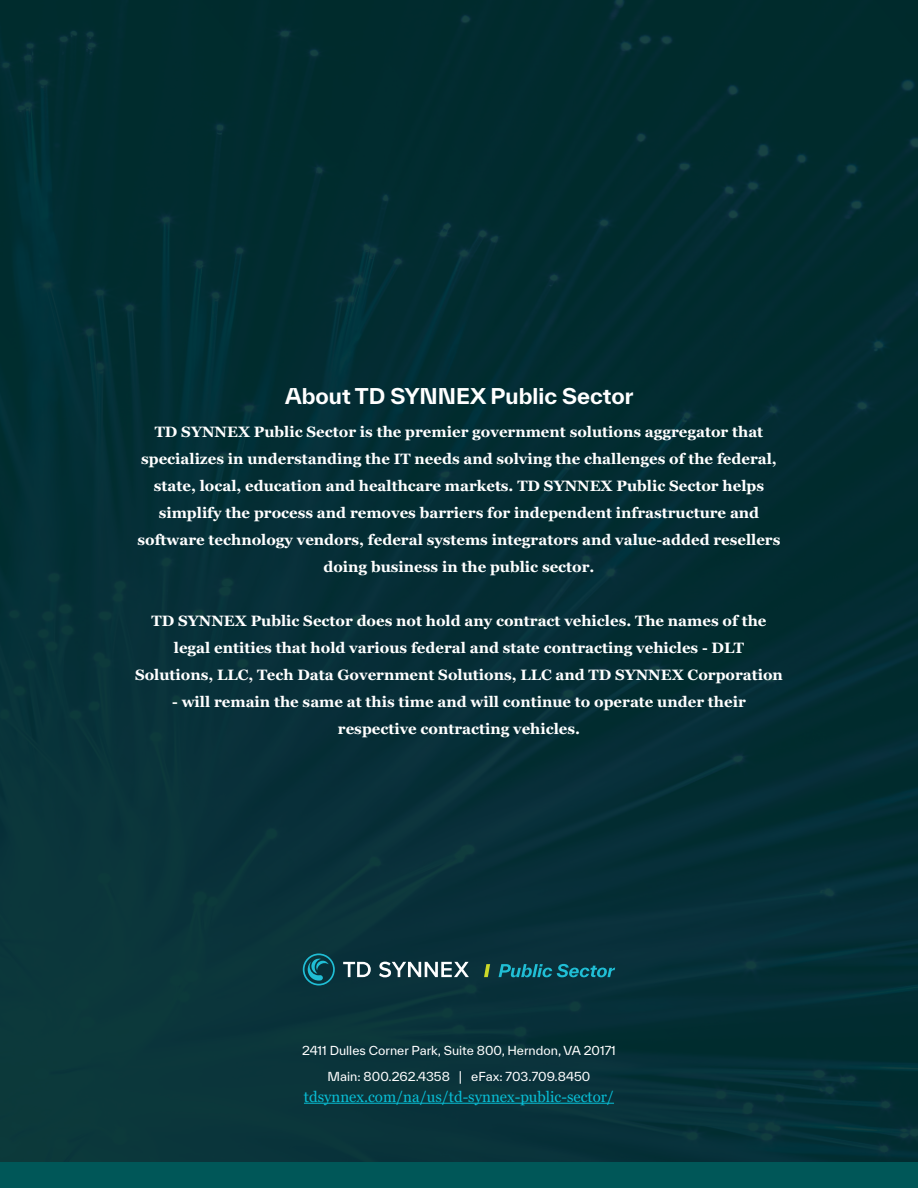
<style>
.page{position:relative;width:918px;height:1188px;background:#003031}
.page>*{position:absolute;margin:0;border:0;box-sizing:border-box;transform-origin:0 0}
.table_-_body_copy{font:700 21px "TWK Everett";color:#fff}
.table_-_body_copy-2{font:700 15px/27px "Georgia Pro";color:#fff;text-align:center}
.t1{font:15px "Georgia Pro";color:#08bed5}
.t2{font:12px "TWK Everett";color:#fff}
</style>
<div class="page">
<div style="left:0;top:1162px;width:918px;height:26px;background:#005758"></div>
<svg style="left:303px;top:953px;width:32px;height:33px"></svg>
<svg style="left:343px;top:962px;width:28px;height:15px"></svg>
<svg style="left:379px;top:962px;width:90px;height:15px"></svg>
<svg style="left:499px;top:964px;width:116px;height:13px"></svg>
<svg style="left:484px;top:964px;width:6px;height:13px"></svg>
<hr style="left:304px;top:1103px;width:310px;height:1px;background:#08bed5">
<p class="table_-_body_copy" style="left:285px;top:381px;width:350px">About TD SYNNEX Public Sector</p>
<p class="table_-_body_copy-2" style="left:137px;top:418px;width:644px">TD SYNNEX Public Sector is the premier government solutions aggregator that specializes in understanding the IT needs and solving the challenges of the federal, state, local, education and healthcare markets. TD SYNNEX Public Sector helps simplify the process and removes barriers for independent infrastructure and software technology vendors, federal systems integrators and value-added resellers doing business in the public sector.</p>
<p class="table_-_body_copy-2" style="left:135px;top:607px;width:650px">TD SYNNEX Public Sector does not hold any contract vehicles. The names of the legal entities that hold various federal and state contracting vehicles - DLT<br>Solutions, LLC, Tech Data Government Solutions, LLC and TD SYNNEX Corporation</p>
<p class="table_-_body_copy-2" style="left:172px;top:688px;width:575px">- will remain the same at this time and will continue to operate under their respective contracting vehicles.</p>
<p class="t2" style="left:302px;top:1043px;width:315px">2411 Dulles Corner Park, Suite 800, Herndon, VA 20171</p>
<p class="t2" style="left:328px;top:1068px;width:264px">Main: 800.262.4358 | eFax: 703.709.8450</p>
<p class="t1" style="left:304px;top:1088px;width:312px">tdsynnex.com/na/us/td-synnex-public-sector/</p>
</div>
